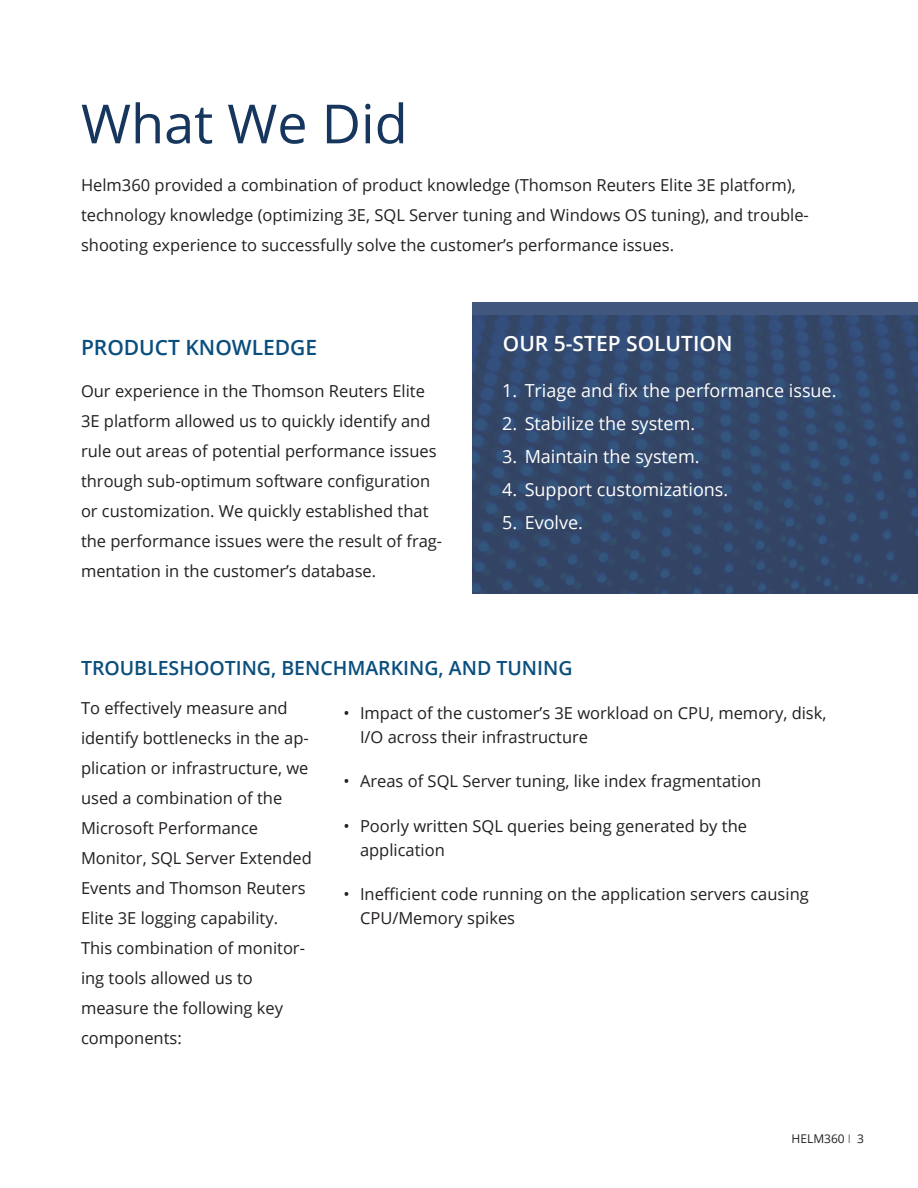
<style>
.page{position:relative;width:918px;height:1188px;background:#fff}
.page>*{position:absolute;margin:0;border:0;box-sizing:border-box;transform-origin:0 0}
.t1{font:54px "Open Sans";color:#16365e}
.ISIAN{font:600 21px "Open Sans";color:#fff}
.ISIAN-2{font:600 21px "Open Sans";color:#094e7d}
.ISIAN-3{font:600 19.5px "Open Sans";color:#094e7d}
.t2{font:18px "Open Sans";color:#fff}
.ISIAN-4{font:16.5px/30px "Open Sans";color:#231f20}
.ISIAN-5{font:12px "Open Sans";color:#231f20}
.s1{font-weight:300}
</style>
<div class="page">
<svg style="left:472px;top:302px;width:446px;height:292px;background:#33476b"></svg>
<p class="t1" style="left:81px;top:87px;width:328px">What We Did</p>
<p class="ISIAN-4" style="left:81px;top:170px;width:729px">Helm360 provided a combination of product knowledge (Thomson Reuters Elite 3E platform), technology knowledge (optimizing 3E, SQL Server tuning and Windows OS tuning), and trouble&shy;shooting experience to successfully solve the customer’s performance issues.</p>
<p class="ISIAN-2" style="left:81px;top:333px;width:238px">PRODUCT KNOWLEDGE</p>
<p class="ISIAN" style="left:503px;top:329px;width:231px">OUR 5-STEP SOLUTION</p>
<p class="ISIAN-4" style="left:81px;top:375px;width:363px">Our experience in the Thomson Reuters Elite 3E platform allowed us to quickly identify and rule out areas of potential performance issues through sub-optimum software configuration or customization. We quickly established that the performance issues were the result of frag&shy;mentation in the customer’s database.</p>
<p class="t2" style="left:502px;top:378px;width:336px">1. Triage and fix the performance issue.</p>
<p class="t2" style="left:502px;top:411px;width:195px">2. Stabilize the system.</p>
<p class="t2" style="left:502px;top:444px;width:199px">3. Maintain the system.</p>
<p class="t2" style="left:502px;top:477px;width:228px">4. Support customizations.</p>
<p class="t2" style="left:502px;top:510px;width:82px">5. Evolve.</p>
<p class="ISIAN-3" style="left:81px;top:654px;width:493px">TROUBLESHOOTING, BENCHMARKING, AND TUNING</p>
<p class="ISIAN-4" style="left:360px;top:701px;width:468px;line-height:24px;text-indent:-16px">• Impact of the customer’s 3E workload on CPU, memory, disk,<br>I/O across their infrastructure</p>
<p class="ISIAN-4" style="left:344px;top:766px;width:419px">• Areas of SQL Server tuning, like index fragmentation</p>
<p class="ISIAN-4" style="left:360px;top:813px;width:389px;line-height:24px;text-indent:-16px">• Poorly written SQL queries being generated by the application</p>
<p class="ISIAN-4" style="left:360px;top:881px;width:450px;line-height:24px;text-indent:-16px">• Inefficient code running on the application servers causing<br>CPU/Memory spikes</p>
<p class="ISIAN-4" style="left:81px;top:692px;width:232px">To effectively measure and identify bottlenecks in the ap&shy;plication or infrastructure, we used a combination of the<br>Microsoft Performance<br>Monitor, SQL Server Extended<br>Events and Thomson Reuters<br>Elite 3E logging capability.<br>This combination of monitor&shy;ing tools allowed us to measure the following key components:</p>
<p class="ISIAN-5" style="left:792px;top:1131px;width:74px">HELM360 <span class="s1">Ι</span> 3</p>
</div>
